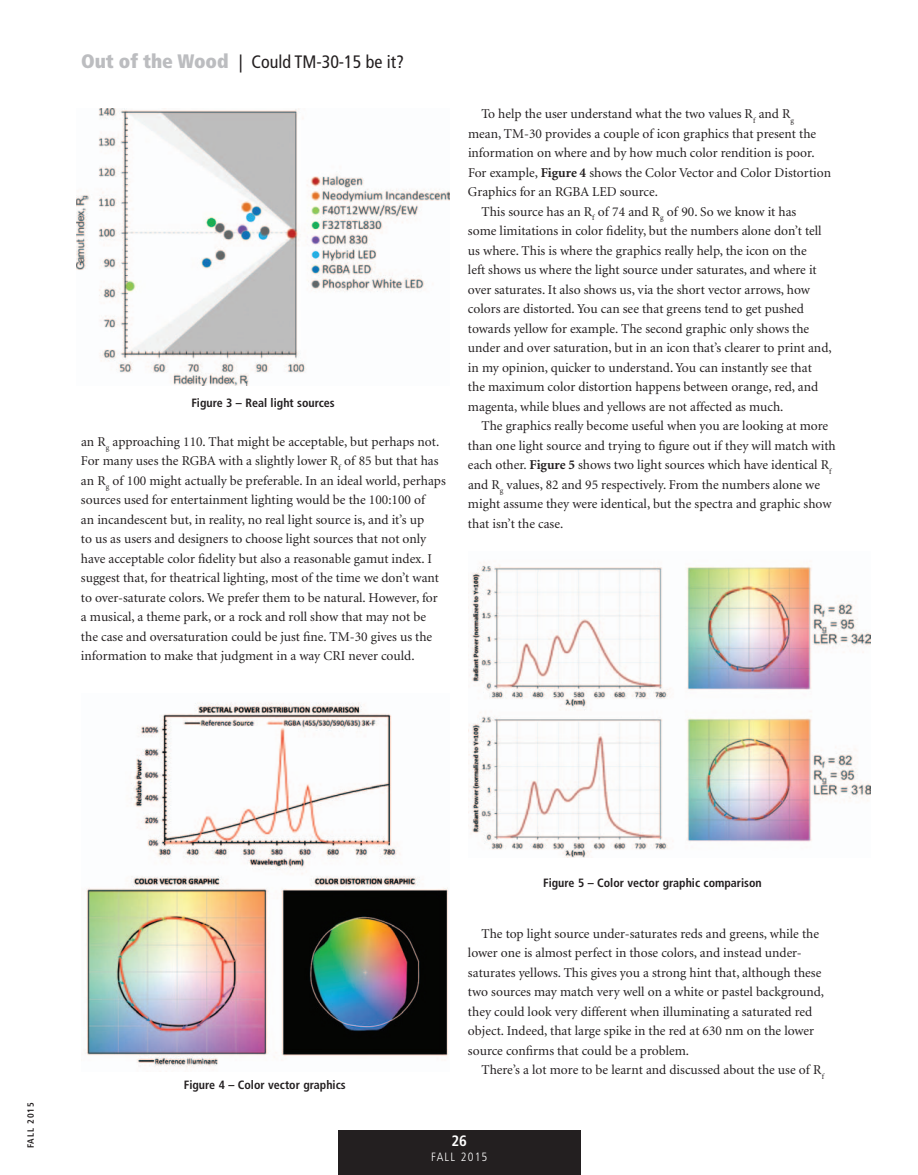
<style>
.page{position:relative;width:918px;height:1175px;background:#fff}
.page>*{position:absolute;margin:0;border:0;box-sizing:border-box;transform-origin:0 0}
.t1{font:condensed 18px "Frutiger";color:#231f20}
.t2{font:700 condensed 15px "Frutiger";color:#fff}
.t3{font:13.5px/19.5px "Minion";color:#231f20}
.t4{font:700 condensed 12px "Frutiger";color:#231f20}
.t5{font:300 condensed 12px "Frutiger";letter-spacing:.1em;color:#fff}
.t6{font:700 condensed 9px "Frutiger";letter-spacing:.1em;color:#231f20}
.s1{font-weight:900;font-size:19.5px;color:#bcbdc0}
.s2{font-weight:700}
</style>
<div class="page">
<div style="left:338px;top:1129px;width:243px;height:45px;background:#231f20"></div>
<img style="left:76px;top:108px;width:374px;height:277px">
<img style="left:86px;top:702px;width:362px;height:366px">
<img style="left:468px;top:562px;width:402px;height:295px">
<h1 class="t1" style="left:81px;top:51px;width:325px"><span class="s1">Out of the Wood</span> | Could TM-30-15 be it?</h1>
<p class="t4" style="left:191px;top:395px;width:145px">Figure 3 – Real light sources</p>
<p class="t3" style="left:81px;top:432px;width:366px">an R<sub>g</sub> approaching 110. That might be acceptable, but perhaps not.<br>For many uses the RGBA with a slightly lower R<sub>f</sub> of 85 but that has an R<sub>g</sub> of 100 might actually be preferable. In an ideal world, perhaps sources used for entertainment lighting would be the 100:100 of<br>an incandescent but, in reality, no real light source is, and it’s up<br>to us as users and designers to choose light sources that not only have acceptable color fidelity but also a reasonable gamut index. I suggest that, for theatrical lighting, most of the time we don’t want to over-saturate colors. We prefer them to be natural. However, for a musical, a theme park, or a rock and roll show that may not be the case and oversaturation could be just fine. TM -30 gives us the information to make that judgment in a way CRI never could.</p>
<p class="t3" style="left:468px;top:105px;width:365px;text-indent:14px">To help the user understand what the two values R<sub>f</sub> and R<sub>g<br></sub>mean, TM -30 provides a couple of icon graphics that present the information on where and by how much color rendition is poor.<br>For example, <span class="s2">Figure 4</span> shows the Color Vector and Color Distortion Graphics for an RGBA LED</p>
<p class="t3" style="left:620px;top:183px;width:40px">source.</p>
<p class="t3" style="left:481px;top:202px;width:316px">This source has an R<sub>f</sub> of 74 and R<sub>g</sub> of 90. So we know it has</p>
<p class="t3" style="left:468px;top:222px;width:355px">some limitations in color fidelity, but the numbers alone don’t tell</p>
<p class="t3" style="left:468px;top:241px;width:340px">us where. This is where the graphics really help, the icon on the</p>
<p class="t3" style="left:468px;top:261px;width:350px">left shows us where the light source under saturates, and where it</p>
<p class="t3" style="left:468px;top:280px;width:344px">over saturates. It also shows us, via the short vector arrows, how</p>
<p class="t3" style="left:468px;top:300px;width:338px">colors are distorted. You can see that greens tend to get pushed</p>
<p class="t3" style="left:468px;top:319px;width:343px">towards yellow for example. The second graphic only shows the</p>
<p class="t3" style="left:468px;top:339px;width:365px">under and over saturation, but in an icon that’s clearer to print and,</p>
<p class="t3" style="left:468px;top:358px;width:345px">in my opinion, quicker to understand. You can instantly see that</p>
<p class="t3" style="left:468px;top:378px;width:352px">the maximum color distortion happens between orange, red, and</p>
<p class="t3" style="left:468px;top:397px;width:317px">magenta, while blues and yellows are not affected as much.</p>
<p class="t3" style="left:481px;top:417px;width:348px">The graphics really become useful when you are looking at more</p>
<p class="t3" style="left:468px;top:436px;width:369px">than one light source and trying to figure out if they will match with</p>
<p class="t3" style="left:468px;top:456px;width:365px">each other. <span class="s2">Figure 5</span> shows two light sources which have identical R<sub>f</sub></p>
<p class="t3" style="left:468px;top:475px;width:354px">and R<sub>g</sub> values, 82 and 95 respectively. From the numbers alone we</p>
<p class="t3" style="left:468px;top:495px;width:365px">might assume they were identical, but the spectra and graphic show</p>
<p class="t3" style="left:468px;top:514px;width:97px">that isn’t the case.</p>
<p class="t6" style="left:25px;top:1148px;width:47px;rotate:-90deg">Fall 2015</p>
<p class="t4" style="left:184px;top:1078px;width:163px">Figure 4 – Color vector graphics</p>
<p class="t4" style="left:543px;top:875px;width:220px">Figure 5 – Color vector graphic comparison</p>
<p class="t3" style="left:468px;top:924px;width:358px;text-indent:14px">The top light source under-saturates reds and greens, while the lower one is almost perfect in those colors, and instead under&shy;saturates yellows. This gives you a strong hint that, although these two sources may match very well on a white or pastel background, they could look very different when illuminating a saturated red object. Indeed, that large spike in the red at 630 nm on the lower source confirms that could be a problem.</p>
<p class="t3" style="left:481px;top:1060px;width:344px">There’s a lot more to be learnt and discussed about the use of R<sub>f</sub></p>
<p class="t2" style="left:452px;top:1132px;width:17px">26</p>
<p class="t5" style="left:431px;top:1150px;width:58px">Fall 2015</p>
</div>
